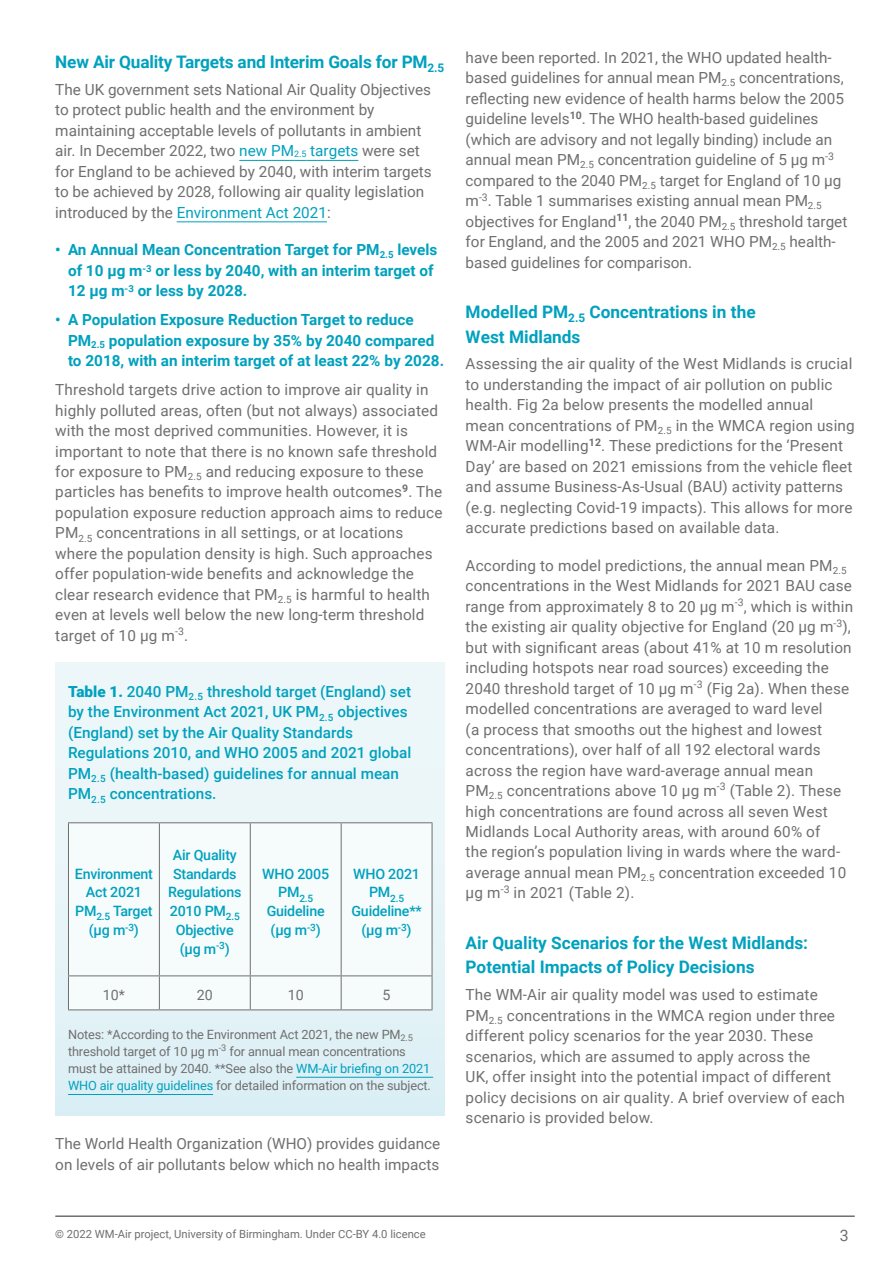
<style>
.page{position:relative;width:893px;height:1263px;background:#fff}
.page>*{position:absolute;margin:0;border:0;box-sizing:border-box;transform-origin:0 0}
.t1{font:700 17.25px/24.8px "Roboto";color:#00a1be}
.t2{font:15.75px "Roboto";color:#706f6f}
.t3{font:15.3px/20.4px "Roboto";letter-spacing:.01em;color:#706f6f}
.t4{font:700 15.3px/20.5px "Roboto";color:#00a1be}
.t5{font:500 15.3px/20.4px "Roboto";color:#00a1be}
.t6{font:500 14.25px/18.8px "Roboto";letter-spacing:-.015em;color:#00a1be;text-align:center}
.t7{font:14.25px "Roboto";color:#706f6f}
.t8{font:12.75px/17.2px "Roboto";letter-spacing:-.01em;color:#706f6f}
.t9{font:11.25px "Roboto";color:#706f6f}
.t10{font:500 10.05px "Roboto";color:#00a1be}
.s1{color:#00a1be}
.s2{font-size:8.85px;color:#00a1be}
.s3{font-weight:900}
</style>
<div class="page">
<hr style="left:55px;top:1215px;width:800px;height:2px;background:#706f6f">
<hr style="left:239px;top:160px;width:55px;height:1px;background:#00a1be">
<svg style="left:294px;top:160px;width:12px;height:1px"></svg>
<hr style="left:306px;top:160px;width:52px;height:1px;background:#00a1be">
<hr style="left:177px;top:221px;width:150px;height:1px;background:#00a1be">
<div style="left:55px;top:662px;width:389px;height:453px;background:linear-gradient(to right,#e6f4f7,#e6f4f7)"></div>
<hr style="left:296px;top:1077px;width:137px;height:1px;background:#00a1be">
<hr style="left:68px;top:1094px;width:145px;height:1px;background:#00a1be">
<div style="left:69px;top:823px;width:363px;height:186px;background:#f6fbfc"></div>
<hr style="left:68px;top:822px;width:91px;height:1px;background:#706f6f">
<hr style="left:68px;top:823px;width:1px;height:152px;background:#706f6f">
<hr style="left:159px;top:822px;width:91px;height:1px;background:#706f6f">
<hr style="left:159px;top:823px;width:1px;height:152px;background:#706f6f">
<hr style="left:250px;top:822px;width:91px;height:1px;background:#706f6f">
<hr style="left:250px;top:823px;width:1px;height:152px;background:#706f6f">
<hr style="left:341px;top:822px;width:91px;height:1px;background:#706f6f">
<hr style="left:341px;top:823px;width:1px;height:152px;background:#706f6f">
<hr style="left:432px;top:823px;width:1px;height:152px;background:#706f6f">
<hr style="left:68px;top:975px;width:91px;height:1px;background:#706f6f">
<hr style="left:68px;top:976px;width:1px;height:33px;background:#706f6f">
<hr style="left:159px;top:975px;width:91px;height:1px;background:#706f6f">
<hr style="left:159px;top:976px;width:1px;height:33px;background:#706f6f">
<hr style="left:250px;top:975px;width:91px;height:1px;background:#706f6f">
<hr style="left:250px;top:976px;width:1px;height:33px;background:#706f6f">
<hr style="left:341px;top:975px;width:91px;height:1px;background:#706f6f">
<hr style="left:341px;top:976px;width:1px;height:33px;background:#706f6f">
<hr style="left:432px;top:976px;width:1px;height:33px;background:#706f6f">
<hr style="left:68px;top:1009px;width:91px;height:1px;background:#706f6f">
<hr style="left:159px;top:1009px;width:91px;height:1px;background:#706f6f">
<hr style="left:250px;top:1009px;width:91px;height:1px;background:#706f6f">
<hr style="left:341px;top:1009px;width:91px;height:1px;background:#706f6f">
<p class="t1" style="left:55px;top:49px;width:391px">New Air Quality Targets and Interim Goals for PM<sub>2.5</sub></p>
<p class="t3" style="left:55px;top:79px;width:378px">The UK government sets National Air Quality Objectives to protect public health and the environment by maintaining acceptable levels of pollutants in ambient air. In December 2022, two <span class="s1">new PM</span><span class="s2">2.5</span> <span class="s1">targets</span> were set for England to be achieved by 2040, with interim targets to be achieved by 2028, following air quality legislation introduced by the <span class="s1">Environment Act 2021</span>:</p>
<p class="t4" style="left:68px;top:239px;width:371px;text-indent:-13px">• An Annual Mean Concentration Target for PM<sub>2.5</sub> levels of 10 µg m<sup>-3</sup> or less by 2040, with an interim target of<br>12 µg m<sup>-3</sup> or less by 2028.</p>
<p class="t4" style="left:68px;top:309px;width:378px;text-indent:-13px">• A Population Exposure Reduction Target to reduce<br>PM<sub>2.5</sub> population exposure by 35% by 2040 compared to 2018, with an interim target of at least 22% by 2028.</p>
<p class="t3" style="left:55px;top:379px;width:389px">Threshold targets drive action to improve air quality in highly polluted areas, often (but not always) associated with the most deprived communities. However, it is important to note that there is no known safe threshold for exposure to PM<sub>2.5</sub> and reducing exposure to these particles has benefits to improve health outcomes<sup>9</sup>. The population exposure reduction approach aims to reduce PM<sub>2.5</sub> concentrations in all settings, or at locations where the population density is high. Such approaches offer population-wide benefits and acknowledge the clear research evidence that PM<sub>2.5</sub> is harmful to health even at levels well below the new long-term threshold target of 10 µg m<sup>-3</sup>.</p>
<p class="t5" style="left:68px;top:681px;width:345px"><span class="s3">Table 1.</span> 2040 PM<sub>2.5</sub> threshold target (England) set by the Environment Act 2021, UK PM<sub>2.5</sub> objectives (England) set by the Air Quality Standards Regulations 2010, and WHO 2005 and 2021 global PM<sub>2.5</sub> (health-based) guidelines for annual mean PM<sub>2.5</sub> concentrations.</p>
<p class="t6" style="left:75px;top:864px;width:80px">Environment<br>Act 2021<br>PM<sub>2.5</sub> Target (µg m<sup>-3</sup>)</p>
<p class="t6" style="left:168px;top:845px;width:75px">Air Quality<br>Standards<br>Regulations<br>2010 PM<sub>2.5<br></sub>Objective (µg m<sup>-3</sup>)</p>
<p class="t6" style="left:262px;top:864px;width:68px">WHO 2005</p>
<p class="t10" style="left:278px;top:891px;width:37px"><sup>PM</sup>2.5</p>
<p class="t6" style="left:267px;top:901px;width:60px;text-align:left">Guideline (µg m<sup>-3</sup>)</p>
<p class="t6" style="left:353px;top:864px;width:68px">WHO 2021</p>
<p class="t10" style="left:369px;top:891px;width:37px"><sup>PM</sup>2.5</p>
<p class="t6" style="left:351px;top:901px;width:72px">Guideline** (µg m<sup>-3</sup>)</p>
<p class="t7" style="left:103px;top:985px;width:24px">10*</p>
<p class="t7" style="left:197px;top:985px;width:18px">20</p>
<p class="t7" style="left:288px;top:985px;width:18px">10</p>
<p class="t7" style="left:383px;top:985px;width:10px">5</p>
<p class="t8" style="left:68px;top:1025px;width:364px">Notes: *According to the Environment Act 2021, the new PM<sub>2.5 </sub>threshold target of 10 µg m<sup>-3</sup> for annual mean concentrations must be attained by 2040. **See also the <span class="s1">WM-Air briefing on 2021<br>WHO air quality guidelines</span> for detailed information on the subject.</p>
<p class="t3" style="left:55px;top:1133px;width:386px">The World Health Organization (WHO) provides guidance on levels of air pollutants below which no health impacts</p>
<p class="t3" style="left:466px;top:47px;width:383px">have been reported. In 2021, the WHO updated health&shy;based guidelines for annual mean PM<sub>2.5</sub> concentrations, reflecting new evidence of health harms below the 2005 guideline levels<sup>10</sup>. The WHO health-based guidelines (which are advisory and not legally binding) include an annual mean PM<sub>2.5</sub> concentration guideline of 5 µg m<sup>-3 </sup>compared to the 2040 PM<sub>2.5</sub> target for England of 10 µg m<sup>-3</sup>. Table 1 summarises existing annual mean PM<sub>2.5 </sub>objectives for England<sup>11</sup>, the 2040 PM<sub>2.5</sub> threshold target for England, and the 2005 and 2021 WHO PM<sub>2.5</sub> health&shy;based guidelines for comparison.</p>
<p class="t1" style="left:466px;top:299px;width:292px">Modelled PM<sub>2.5</sub> Concentrations in the<br>West Midlands</p>
<p class="t3" style="left:466px;top:353px;width:391px">Assessing the air quality of the West Midlands is crucial to understanding the impact of air pollution on public health. Fig 2a below presents the modelled annual mean concentrations of PM<sub>2.5</sub> in the WMCA region using WM-Air modelling<sup>12</sup>. These predictions for the ‘Present Day’ are based on 2021 emissions from the vehicle fleet and assume Business-As-Usual (BAU) activity patterns (e.g. neglecting Covid-19 impacts). This allows for more accurate predictions based on available data.</p>
<p class="t3" style="left:466px;top:554px;width:389px">According to model predictions, the annual mean PM<sub>2.5 </sub>concentrations in the West Midlands for 2021 BAU case range from approximately 8 to 20 µg m<sup>-3</sup>, which is within the existing air quality objective for England (20 µg m<sup>-3</sup>), but with significant areas (about 41% at 10 m resolution including hotspots near road sources) exceeding the 2040 threshold target of 10 µg m<sup>-3</sup> (Fig 2a). When these modelled concentrations are averaged to ward level<br>(a process that smooths out the highest and lowest concentrations), over half of all 192 electoral wards across the region have ward-average annual mean PM<sub>2.5</sub> concentrations above 10 µg m<sup>-3</sup> (Table 2). These high concentrations are found across all seven West Midlands Local Authority areas, with around 60% of<br>the region’s population living in wards where the ward&shy;average annual mean PM<sub>2.5</sub> concentration exceeded 10 µg m<sup>-3</sup> in 2021 (Table 2).</p>
<p class="t1" style="left:466px;top:929px;width:344px">Air Quality Scenarios for the West Midlands:<br>Potential Impacts of Policy Decisions</p>
<p class="t3" style="left:466px;top:984px;width:381px">The WM-Air air quality model was used to estimate PM<sub>2.5</sub> concentrations in the WMCA region under three different policy scenarios for the year 2030. These scenarios, which are assumed to apply across the<br>UK, offer insight into the potential impact of different policy decisions on air quality. A brief overview of each scenario is provided below.</p>
<p class="t9" style="left:55px;top:1226px;width:372px">© 2022 WM-Air project, University of Birmingham. Under CC-BY 4.0 licence</p>
<p class="t2" style="left:840px;top:1224px;width:10px">3</p>
</div>
